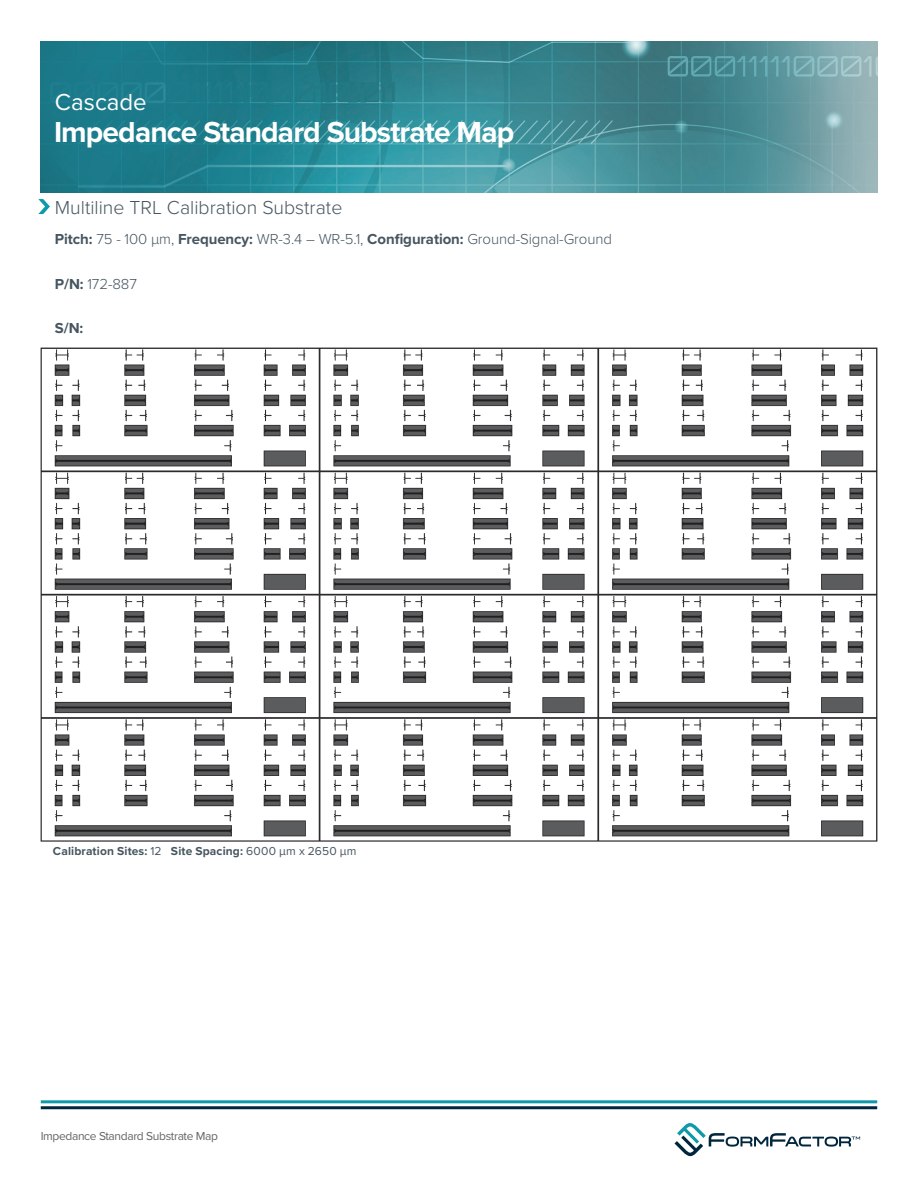
<style>
.page{position:relative;width:918px;height:1188px;background:#fff}
.page>*{position:absolute;margin:0;border:0;box-sizing:border-box;transform-origin:0 0}
.Product_Title__Heade{font:700 30px "Proxima Nova";letter-spacing:-.03em;color:#fff}
.t1{font:24px "Proxima Nova";color:#fff}
.Header1{font:300 19.5px "Proxima Nova";color:#465560}
.Product_Overview_bod{font:300 15px "Proxima Nova";letter-spacing:-.005em;color:#465560}
.Product_Overview_bod-2{font:700 15px "Proxima Nova";color:#465560}
.body{font:700 12px "Proxima Nova";letter-spacing:.01em;color:#465560}
.MP_product_title__fo{font:12px "Proxima Nova";letter-spacing:-.03em;color:#636466}
.s1{font-weight:700}
.s2{font-weight:400}
</style>
<div class="page">
<hr style="left:41px;top:1100px;width:836px;height:3px;background:#0e9aa9">
<hr style="left:41px;top:1106px;width:836px;height:3px;background:#00263d">
<svg style="left:675px;top:1123px;width:185px;height:33px"></svg>
<img style="left:40px;top:41px;width:838px;height:151px">
<img style="left:40px;top:347px;width:838px;height:495px">
<svg style="left:38px;top:199px;width:12px;height:15px"></svg>
<p class="t1" style="left:55px;top:84px;width:93px">Cascade</p>
<p class="Product_Title__Heade" style="left:54px;top:109px;width:462px">Impedance Standard Substrate Map</p>
<p class="Header1" style="left:55px;top:193px;width:289px">Multiline TRL Calibration Substrate</p>
<p class="Product_Overview_bod" style="left:55px;top:228px;width:559px"><span class="s1">Pitch:</span> 75 - 100 μm, <span class="s1">Frequency:</span> WR-3.4 – WR-5.1, <span class="s1">Configuration:</span> Ground-Signal-Ground</p>
<p class="Product_Overview_bod" style="left:55px;top:273px;width:84px"><span class="s1">P/N:</span> 172-887</p>
<p class="Product_Overview_bod-2" style="left:55px;top:317px;width:30px">S/N:</p>
<p class="body" style="left:53px;top:842px;width:305px">Calibration Sites: <span class="s2">12</span> Site Spacing: <span class="s2">6000 µm x 2650 µm</span></p>
<p class="MP_product_title__fo" style="left:41px;top:1127px;width:179px">Impedance Standard Substrate Map</p>
</div>
